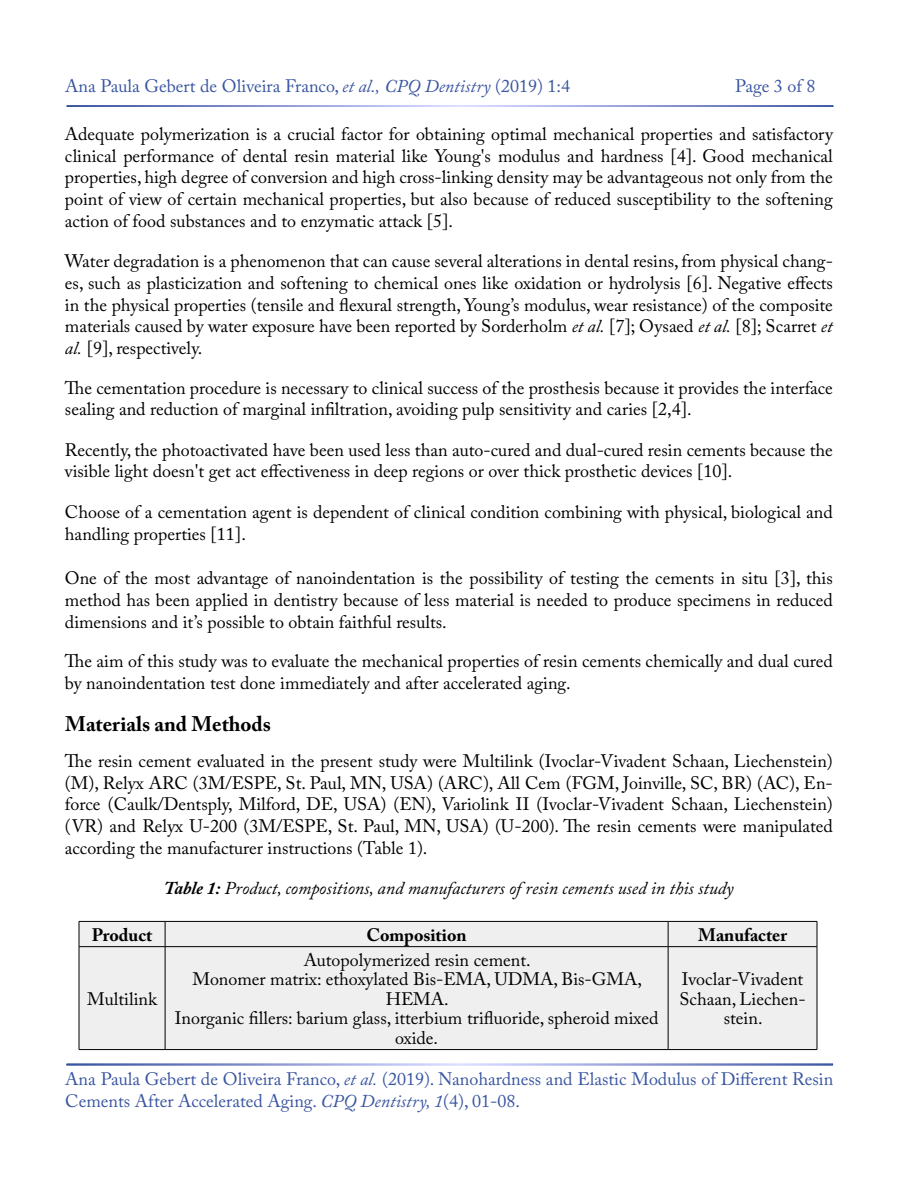
<style>
.page{position:relative;width:900px;height:1200px;background:#fff}
.page>*{position:absolute;margin:0;border:0;box-sizing:border-box;transform-origin:0 0}
.t1{font:700 21px "Adobe Caslon Pro";color:#000}
.t2{font:18px/21.6px "Adobe Caslon Pro";color:#000;text-align:justify}
.t3{font:18px/21.6px "Adobe Caslon Pro";color:#3955a0}
.t4{font:italic 18px "Adobe Caslon Pro";color:#000}
.t5{font:700 18px "Adobe Caslon Pro";color:#000}
.s1{font-style:italic}
.s2{font-weight:700}
.s3{font-family:"Calibri"}
</style>
<div class="page">
<div style="left:80px;top:922px;width:737px;height:127px;background:#efeff0"></div>
<hr style="left:79px;top:921px;width:86px;height:1px;background:#000">
<svg style="left:79px;top:922px;width:1px;height:24px"></svg>
<hr style="left:165px;top:921px;width:503px;height:1px;background:#000">
<svg style="left:165px;top:922px;width:1px;height:24px"></svg>
<hr style="left:668px;top:921px;width:149px;height:1px;background:#000">
<svg style="left:668px;top:922px;width:1px;height:24px"></svg>
<svg style="left:817px;top:922px;width:1px;height:24px"></svg>
<hr style="left:79px;top:946px;width:86px;height:1px;background:#000">
<hr style="left:79px;top:947px;width:1px;height:102px;background:#000">
<hr style="left:165px;top:946px;width:503px;height:1px;background:#000">
<hr style="left:165px;top:947px;width:1px;height:102px;background:#000">
<hr style="left:668px;top:946px;width:149px;height:1px;background:#000">
<hr style="left:668px;top:947px;width:1px;height:102px;background:#000">
<hr style="left:817px;top:947px;width:1px;height:102px;background:#000">
<hr style="left:79px;top:1049px;width:86px;height:1px;background:#000">
<hr style="left:165px;top:1049px;width:503px;height:1px;background:#000">
<hr style="left:668px;top:1049px;width:149px;height:1px;background:#000">
<p class="t3" style="left:65px;top:75px;width:506px">Ana Paula Gebert de Oliveira Franco, <span class="s1">et al., CPQ Dentistry</span> (2019) 1:4</p>
<p class="t3" style="left:735px;top:75px;width:82px">Page 3 of 8</p>
<p class="t2" style="left:65px;top:123px;width:769px">Adequate polymerization is a crucial factor for obtaining optimal mechanical properties and satisfactory clinical performance of dental resin material like Young's modulus and hardness [4]. Good mechanical properties, high degree of conversion and high cross-linking density may be advantageous not only from the point of view of certain mechanical properties, but also because of reduced susceptibility to the softening action of food substances and to enzymatic attack [5].</p>
<p class="t2" style="left:65px;top:250px;width:770px">Water degradation is a phenomenon that can cause several alterations in dental resins, from physical chang&shy;es, such as plasticization and softening to chemical ones like oxidation or hydrolysis [6]. Negative effects in the physical properties (tensile and flexural strength, Young’s modulus, wear resistance) of the composite materials caused by water exposure have been reported by Sorderholm <span class="s1">et al.</span> [7]; Oysaed <span class="s1">et al.</span> [8]; Scarret <span class="s1">et al.</span> [9], respectively.</p>
<p class="t2" style="left:65px;top:377px;width:770px">The cementation procedure is necessary to clinical success of the prosthesis because it provides the interface sealing and reduction of marginal infiltration, avoiding pulp sensitivity and caries [2,4].</p>
<p class="t2" style="left:65px;top:439px;width:770px">Recently, the photoactivated have been used less than auto-cured and dual-cured resin cements because the visible light doesn't get act effectiveness in deep regions or over thick prosthetic devices [10].</p>
<p class="t2" style="left:65px;top:501px;width:769px">Choose of a cementation agent is dependent of clinical condition combining with physical, biological and handling properties [11].</p>
<p class="t2" style="left:65px;top:567px;width:770px">One of the most advantage of nanoindentation is the possibility of testing the cements in situ [3], this method has been applied in dentistry because of less material is needed to produce specimens in reduced dimensions and it’s possible to obtain faithful results.</p>
<p class="t2" style="left:65px;top:650px;width:769px">The aim of this study was to evaluate the mechanical properties of resin cements chemically and dual cured by nanoindentation test done immediately and after accelerated aging.</p>
<p class="t1" style="left:65px;top:711px;width:207px">Materials and Methods</p>
<p class="t2" style="left:65px;top:750px;width:769px">The resin cement evaluated in the present study were Multilink (Ivoclar-Vivadent Schaan, Liechenstein) (M), Relyx ARC (3M/ESPE, St. Paul, MN, USA) (ARC), All Cem (FGM, Joinville, SC, BR) (AC), En&shy;force (Caulk/Dentsply, Milford, DE, USA) (EN), Variolink II (Ivoclar-Vivadent Schaan, Liechenstein) (VR) and Relyx U-200 (3M/ESPE, St. Paul, MN, USA) (U-200). The resin cements were manipulated according the manufacturer instructions (Table 1).</p>
<p class="t4" style="left:164px;top:878px;width:571px"><span class="s2">Table 1:</span> Product, compositions, and manufacturers of resin cements used in this study</p>
<p class="t5" style="left:92px;top:924px;width:62px">Product</p>
<p class="t5" style="left:367px;top:924px;width:102px">Composition</p>
<p class="t5" style="left:698px;top:924px;width:90px">Manufacter</p>
<p class="t2" style="left:87px;top:988px;width:71px">Multilink</p>
<p class="t2" style="left:175px;top:950px;width:485px;line-height:19.4px;text-align:center">Autopolymerized resin cement.<br>Monomer matrix: ethoxylated Bis-EMA, UDMA, Bis-GMA, HEMA.<br>Inorganic fillers: barium glass, itterbium trifluoride, spheroid mixed oxide<span class="s3">.</span></p>
<p class="t2" style="left:679px;top:969px;width:128px;line-height:19.4px;text-align:center">Ivoclar-Vivadent<br>Schaan, Liechen&shy;stein.</p>
<p class="t3" style="left:65px;top:1068px;width:770px">Ana Paula Gebert de Oliveira Franco, <span class="s1">et al.</span> (2019). Nanohardness and Elastic Modulus of Different Resin<br>Cements After Accelerated Aging. <span class="s1">CPQ Dentistry, 1</span>(4), 01-08.</p>
</div>
